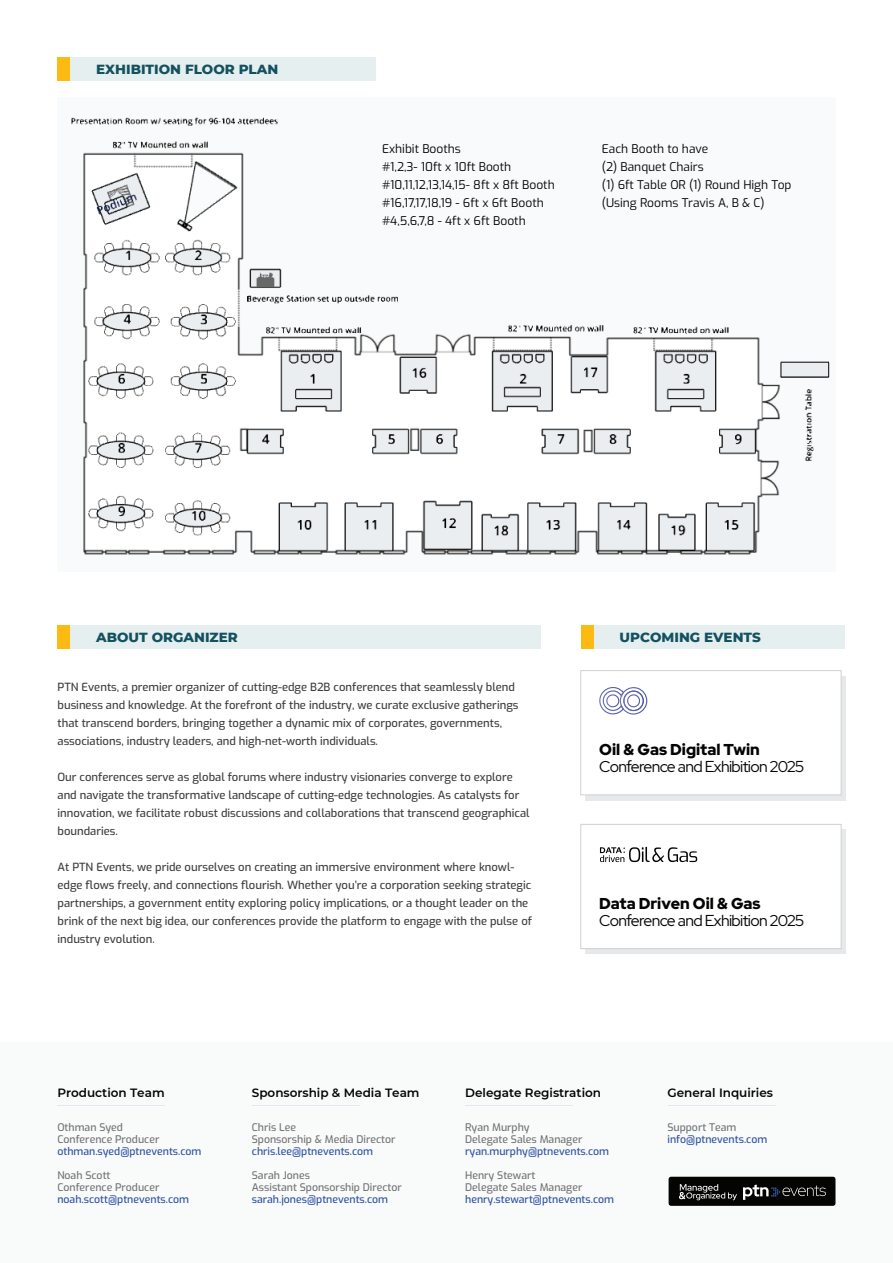
<style>
.page{position:relative;width:893px;height:1263px;background:#fff}
.page>*{position:absolute;margin:0;border:0;box-sizing:border-box;transform-origin:0 0}
.t1{font:15.75px "Red Hat Display";letter-spacing:-.04em;color:#040503}
.t2{font:900 15.75px "Red Hat Display";color:#040503}
.t3{font:800 13.5px "Montserrat";color:#14515f}
.t4{font:12px/18px "Exo";color:#040503}
.t5{font:600 12px "Montserrat";color:#040503}
.t6{font:500 11.25px/18px "Exo";color:#3d3d3c}
.t7{font:500 10.5px/12px "Exo";color:#717273}
.t8{font:500 10.5px "Exo";color:#2b4fa1}
</style>
<div class="page">
<div style="left:65px;top:57px;width:311px;height:24px;background:#e5eff0"></div>
<div style="left:57px;top:57px;width:13px;height:24px;background:#fcba13"></div>
<div style="left:65px;top:626px;width:476px;height:23px;background:#e5eff0"></div>
<div style="left:57px;top:626px;width:13px;height:23px;background:#fcba13"></div>
<img style="left:71px;top:117px;width:759px;height:438px">
<div style="left:603px;top:101px;width:224px;height:217px;background:#f9fafb"></div>
<hr style="left:252px;top:1105px;width:107px;height:1px;background:#e3e7f0">
<hr style="left:58px;top:1105px;width:107px;height:1px;background:#e3e7f0">
<hr style="left:466px;top:1105px;width:107px;height:1px;background:#e3e7f0">
<hr style="left:668px;top:1105px;width:107px;height:1px;background:#e3e7f0">
<div style="left:669px;top:1177px;width:166px;height:29px;background:#040503;border-radius:3px"></div>
<svg style="left:743px;top:1184px;width:83px;height:16px"></svg>
<svg style="left:679px;top:1184px;width:58px;height:16px"></svg>
<div style="left:586px;top:830px;width:260px;height:124px;background:#e6e8e9"></div>
<div style="left:580px;top:824px;width:261px;height:125px;background:#fff;border:1px solid #d0d1d3"></div>
<svg style="left:600px;top:847px;width:97px;height:15px"></svg>
<div style="left:586px;top:676px;width:260px;height:124px;background:#e6e8e9"></div>
<div style="left:580px;top:670px;width:261px;height:125px;background:#fff;border:1px solid #d0d1d3"></div>
<svg style="left:599px;top:687px;width:48px;height:27px"></svg>
<div style="left:589px;top:626px;width:255px;height:23px;background:#e5eff0"></div>
<div style="left:581px;top:626px;width:12px;height:23px;background:#fcba13"></div>
<p class="t3" style="left:96px;top:60px;width:184px">EXHIBITION FLOOR PLAN</p>
<p class="t4" style="left:382px;top:139px;width:174px">Exhibit Booths<br>#1,2,3- 10ft x 10ft Booth #10,11,12,13,14,15- 8ft x 8ft Booth #16,17,17,18,19 - 6ft x 6ft Booth #4,5,6,7,8 - 4ft x 6ft Booth</p>
<p class="t4" style="left:602px;top:139px;width:191px">Each Booth to have<br>(2) Banquet Chairs<br>(1) 6ft Table OR (1) Round High Top (Using Rooms Travis A, B &amp; C)</p>
<p class="t3" style="left:96px;top:628px;width:143px">ABOUT ORGANIZER</p>
<p class="t6" style="left:58px;top:677px;width:462px">PTN Events, a premier organizer of cutting-edge B2B conferences that seamlessly blend business and knowledge. At the forefront of the industry, we curate exclusive gatherings that transcend borders, bringing together a dynamic mix of corporates, governments, associations, industry leaders, and high-net-worth individuals.</p>
<p class="t6" style="left:58px;top:767px;width:474px">Our conferences serve as global forums where industry visionaries converge to explore and navigate the transformative landscape of cutting-edge technologies. As catalysts for innovation, we facilitate robust discussions and collaborations that transcend geographical boundaries.</p>
<p class="t6" style="left:58px;top:857px;width:476px">At PTN Events, we pride ourselves on creating an immersive environment where knowl&shy;edge flows freely, and connections flourish. Whether you’re a corporation seeking strategic partnerships, a government entity exploring policy implications, or a thought leader on the brink of the next big idea, our conferences provide the platform to engage with the pulse of industry evolution.</p>
<p class="t3" style="left:620px;top:628px;width:143px">UPCOMING EVENTS</p>
<h1 class="t2" style="left:599px;top:739px;width:162px">Oil &amp; Gas Digital Twin</h1>
<h1 class="t1" style="left:599px;top:756px;width:206px">Conference and Exhibition 2025</h1>
<h1 class="t2" style="left:599px;top:893px;width:163px">Data Driven Oil &amp; Gas</h1>
<h1 class="t1" style="left:599px;top:910px;width:206px">Conference and Exhibition 2025</h1>
<p class="t5" style="left:57px;top:1084px;width:109px">Production Team</p>
<p class="t7" style="left:57px;top:1120px;width:104px">Othman Syed<br>Conference Producer</p>
<p class="t8" style="left:57px;top:1143px;width:146px">othman.syed@ptnevents.com</p>
<p class="t7" style="left:57px;top:1168px;width:104px">Noah Scott<br>Conference Producer</p>
<p class="t8" style="left:57px;top:1191px;width:133px">noah.scott@ptnevents.com</p>
<p class="t5" style="left:252px;top:1084px;width:169px">Sponsorship &amp; Media Team</p>
<p class="t7" style="left:252px;top:1120px;width:145px">Chris Lee<br>Sponsorship &amp; Media Director</p>
<p class="t8" style="left:252px;top:1143px;width:123px">chris.lee@ptnevents.com</p>
<p class="t7" style="left:252px;top:1168px;width:152px">Sarah Jones<br>Assistant Sponsorship Director</p>
<p class="t8" style="left:252px;top:1191px;width:138px">sarah.jones@ptnevents.com</p>
<p class="t5" style="left:465px;top:1084px;width:137px">Delegate Registration</p>
<p class="t7" style="left:465px;top:1120px;width:119px">Ryan Murphy<br>Delegate Sales Manager</p>
<p class="t8" style="left:465px;top:1143px;width:145px">ryan.murphy@ptnevents.com</p>
<p class="t7" style="left:465px;top:1168px;width:119px">Henry Stewart<br>Delegate Sales Manager</p>
<p class="t8" style="left:465px;top:1191px;width:150px">henry.stewart@ptnevents.com</p>
<p class="t5" style="left:667px;top:1084px;width:107px">General Inquiries</p>
<p class="t7" style="left:667px;top:1120px;width:70px">Support Team</p>
<p class="t8" style="left:667px;top:1131px;width:101px">info@ptnevents.com</p>
</div>
